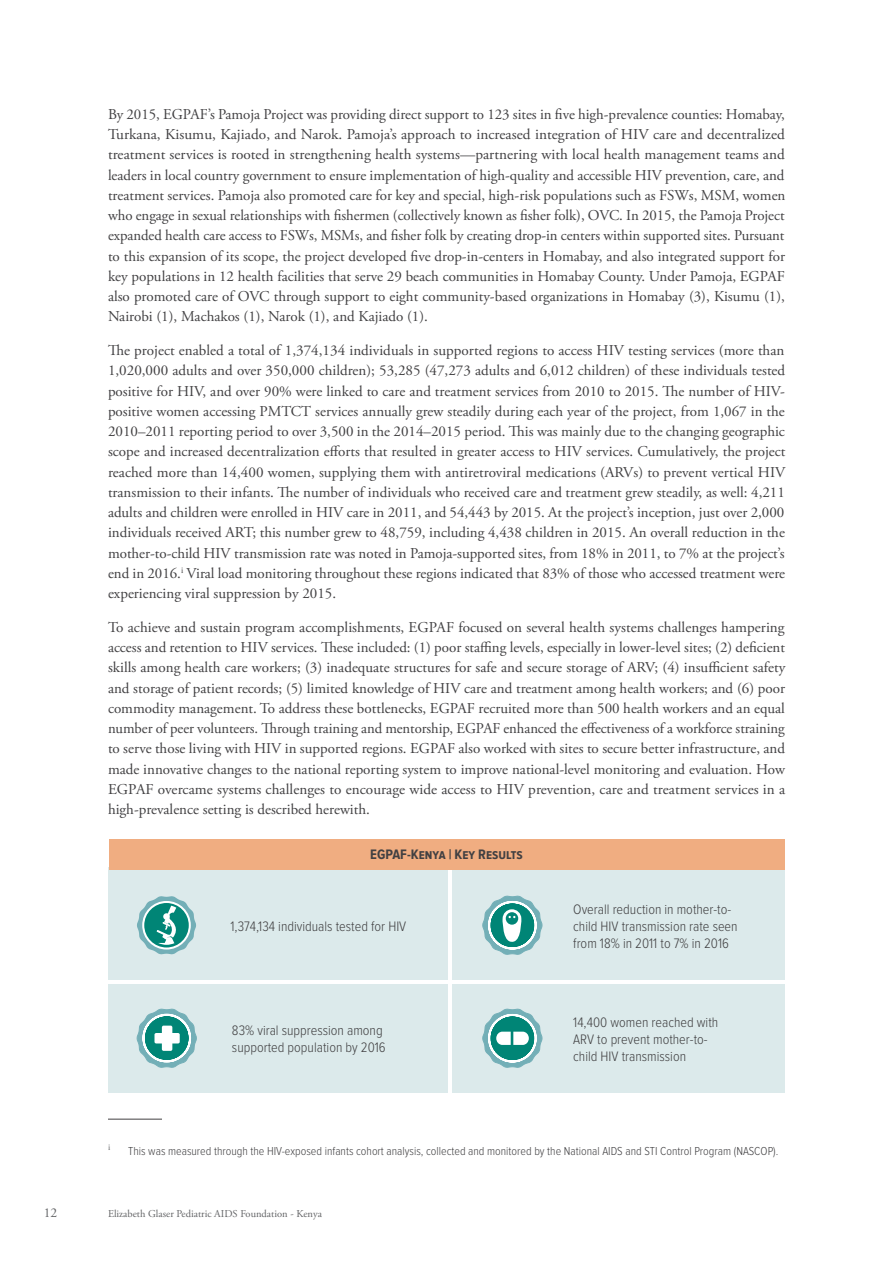
<style>
.page{position:relative;width:893px;height:1263px;background:#fff}
.page>*{position:absolute;margin:0;border:0;box-sizing:border-box;transform-origin:0 0}
.t1{font:15px/20.2px "Adobe Garamond Pro";color:#414042;text-align:justify}
.t2{font:300 14.25px/17.1px "Proxima Nova Cond";color:#414042}
.t3{font:700 14.25px "Proxima Nova Cond";color:#414042}
.t4{font:13.5px "Adobe Garamond Pro";color:#636466}
.t5{font:300 12px "Proxima Nova Cond";color:#414042}
.t6{font:10.5px "Adobe Garamond Pro";color:#636466}
.t7{font:8.7px "Adobe Garamond Pro";color:#636466}
</style>
<div class="page">
<div style="left:108px;top:867px;width:340px;height:112px;background:#dceaeb"></div>
<div style="left:108px;top:984px;width:340px;height:108px;background:#dceaeb"></div>
<div style="left:452px;top:867px;width:333px;height:112px;background:#dceaeb"></div>
<div style="left:452px;top:984px;width:333px;height:108px;background:#dceaeb"></div>
<svg style="left:137px;top:896px;width:59px;height:58px"></svg>
<div style="left:163px;top:913px;width:7px;height:7px;background:#fff;border-radius:50%"></div>
<hr style="left:108px;top:1119px;width:54px;height:1px;background:#414042">
<svg style="left:482px;top:895px;width:60px;height:60px"></svg>
<div style="left:109px;top:839px;width:675px;height:31px;background:#f0ad81"></div>
<svg style="left:482px;top:1008px;width:60px;height:60px"></svg>
<svg style="left:137px;top:1008px;width:60px;height:60px"></svg>
<div style="left:162px;top:1025px;width:10px;height:26px;background:#fff;border-radius:2px"></div>
<div style="left:154px;top:1033px;width:26px;height:10px;background:#fff;border-radius:2px"></div>
<p class="t1" style="left:108px;top:105px;width:679px">By 2015, EGPAF’s Pamoja Project was providing direct support to 123 sites in five high-prevalence counties: Homabay, Turkana, Kisumu, Kajiado, and Narok. Pamoja’s approach to increased integration of HIV care and decentralized treatment services is rooted in strengthening health systems—partnering with local health management teams and leaders in local country government to ensure implementation of high-quality and accessible HIV prevention, care, and treatment services. Pamoja also promoted care for key and special, high-risk populations such as FSWs, MSM, women who engage in sexual relationships with fishermen (collectively known as fisher folk), OVC. In 2015, the Pamoja Project expanded health care access to FSWs, MSMs, and fisher folk by creating drop-in centers within supported sites. Pursuant to this expansion of its scope, the project developed five drop-in-centers in Homabay, and also integrated support for key populations in 12 health facilities that serve 29 beach communities in Homabay County. Under Pamoja, EGPAF also promoted care of OVC through support to eight community-based organizations in Homabay (3), Kisumu (1), Nairobi (1), Machakos (1), Narok (1), and Kajiado (1).</p>
<p class="t1" style="left:108px;top:341px;width:679px">The project enabled a total of 1,374,134 individuals in supported regions to access HIV testing services (more than 1,020,000 adults and over 350,000 children); 53,285 (47,273 adults and 6,012 children) of these individuals tested positive for HIV, and over 90% were linked to care and treatment services from 2010 to 2015. The number of HIV&shy;positive women accessing PMTCT services annually grew steadily during each year of the project, from 1,067 in the 2010–2011 reporting period to over 3,500 in the 2014–2015 period. This was mainly due to the changing geographic scope and increased decentralization efforts that resulted in greater access to HIV services. Cumulatively, the project reached more than 14,400 women, supplying them with antiretroviral medications (ARVs) to prevent vertical HIV transmission to their infants. The number of individuals who received care and treatment grew steadily, as well: 4,211 adults and children were enrolled in HIV care in 2011, and 54,443 by 2015. At the project’s inception, just over 2,000 individuals received ART; this number grew to 48,759, including 4,438 children in 2015. An overall reduction in the mother-to-child HIV transmission rate was noted in Pamoja-supported sites, from 18% in 2011, to 7% at the project’s end in 2016.<sup>i</sup> Viral load monitoring throughout these regions indicated that 83% of those who accessed treatment were experiencing viral suppression by 2015.</p>
<p class="t1" style="left:108px;top:618px;width:679px">To achieve and sustain program accomplishments, EGPAF focused on several health systems challenges hampering access and retention to HIV services. These included: (1) poor staffing levels, especially in lower-level sites; (2) deficient skills among health care workers; (3) inadequate structures for safe and secure storage of ARV; (4) insufficient safety and storage of patient records; (5) limited knowledge of HIV care and treatment among health workers; and (6) poor commodity management. To address these bottlenecks, EGPAF recruited more than 500 health workers and an equal number of peer volunteers. Through training and mentorship, EGPAF enhanced the effectiveness of a workforce straining to serve those living with HIV in supported regions. EGPAF also worked with sites to secure better infrastructure, and made innovative changes to the national reporting system to improve national-level monitoring and evaluation. How EGPAF overcame systems challenges to encourage wide access to HIV prevention, care and treatment services in a high-prevalence setting is described herewith.</p>
<p class="t3" style="left:370px;top:847px;width:154px">EGPAF-Kenya | Key Results</p>
<p class="t2" style="left:230px;top:918px;width:177px">1,374,134 individuals tested for HIV</p>
<p class="t2" style="left:232px;top:1022px;width:155px">83% viral suppression among supported population by 2016</p>
<p class="t2" style="left:573px;top:901px;width:166px">Overall reduction in mother-to&shy;child HIV transmission rate seen from 18% in 2011 to 7% in 2016</p>
<p class="t2" style="left:573px;top:1014px;width:147px">14,400 women reached with<br>ARV to prevent mother-to&shy;child HIV transmission</p>
<p class="t7" style="left:108px;top:1142px;width:4px">i</p>
<p class="t5" style="left:128px;top:1144px;width:652px">This was measured through the HIV-exposed infants cohort analysis, collected and monitored by the National AIDS and STI Control Program (NASCOP).</p>
<p class="t4" style="left:44px;top:1205px;width:15px">12</p>
<p class="t6" style="left:108px;top:1207px;width:215px">Elizabeth Glaser Pediatric AIDS Foundation - Kenya</p>
</div>
